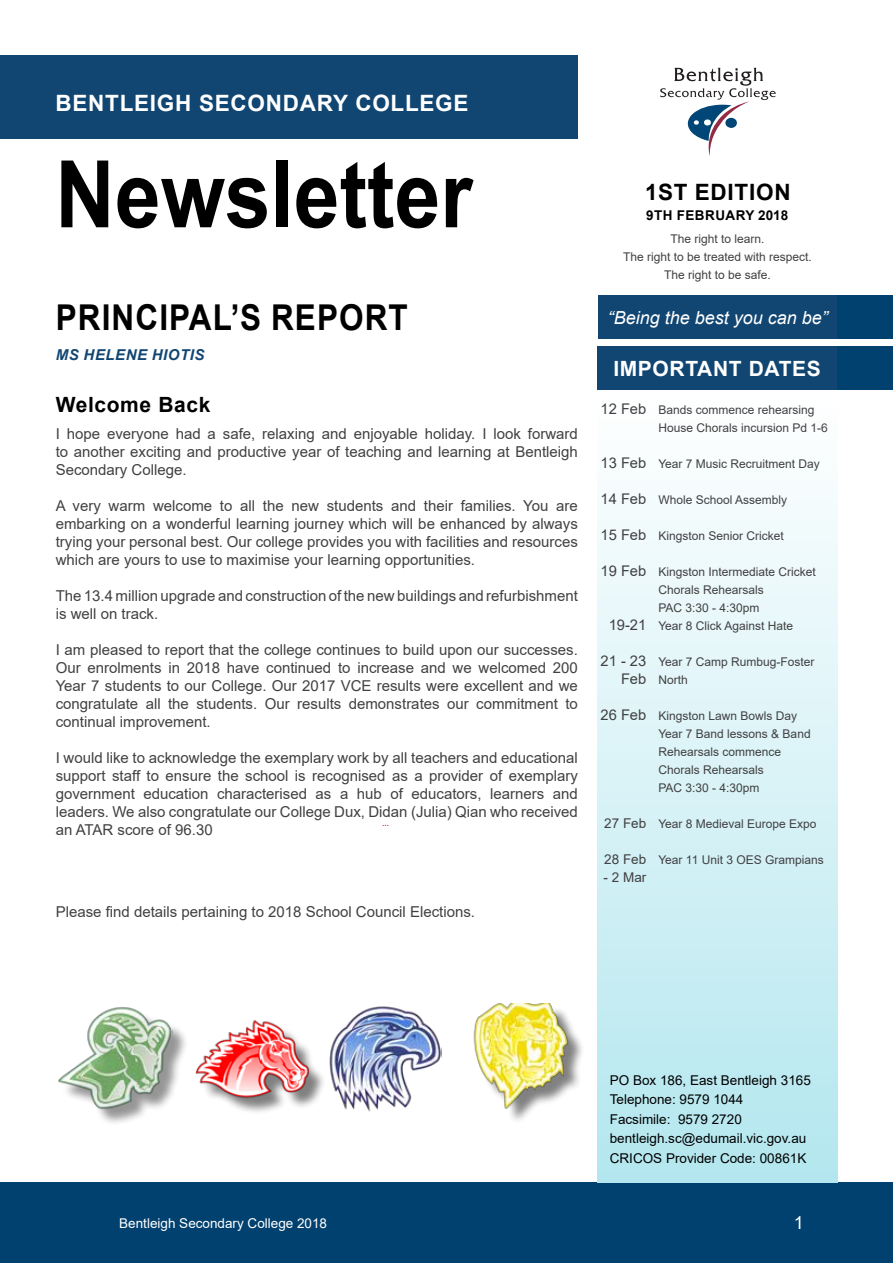
<style>
.page{position:relative;width:893px;height:1263px;background:#fff}
.page>*{position:absolute;margin:0;border:0;box-sizing:border-box;transform-origin:0 0}
.t1{font:700 93.3px "Arial";color:#000;scale:.88 1}
.t2{font:700 35.55px "Arial";letter-spacing:.035em;color:#000;scale:.88 1}
.t3{font:700 22.5px "Arial";letter-spacing:.035em;color:#fff}
.t4{font:700 22.5px "Arial";letter-spacing:.035em;color:#000}
.t5{font:700 21px "Arial";letter-spacing:.03em;color:#fff}
.t6{font:700 21px "Arial";letter-spacing:.03em;color:#000}
.t7{font:italic 18px "Arial";color:#fff}
.t8{font:18px "Arial";color:#fff}
.t9{font:15px/18px "Arial";color:#414042;text-align:justify}
.t10{font:italic 700 15px "Arial";letter-spacing:.035em;color:#114672}
.t11{font:14.7px/18px "Arial";color:#414042;text-align:right}
.t12{font:13.5px/19.5px "Arial";color:#000}
.t13{font:13.5px "Arial";color:#fff}
.t14{font:700 13.5px "Arial";letter-spacing:.035em;color:#000}
.t15{font:13.5px "Arial";color:#414042}
.t16{font:12px/18px "Arial";color:#414042}
.s1{font-size:14.7px}
.s2{font-size:13.5px}
</style>
<div class="page">
<div style="left:0;top:1182px;width:446px;height:81px;background:#00416f"></div>
<div style="left:446px;top:1182px;width:447px;height:81px;background:#00416f"></div>
<div style="left:598px;top:390px;width:240px;height:792px;background:linear-gradient(to bottom,#fff,#b3e6ef)"></div>
<div style="left:597px;top:347px;width:240px;height:43px;background:#114672"></div>
<div style="left:598px;top:296px;width:240px;height:43px;background:#114672"></div>
<svg style="left:660px;top:67px;width:116px;height:89px"></svg>
<div style="left:0;top:55px;width:578px;height:84px;background:#114672"></div>
<div style="left:837px;top:296px;width:56px;height:43px;background:#00416f"></div>
<div style="left:837px;top:347px;width:56px;height:43px;background:#00416f"></div>
<div style="left:62px;top:1010px;width:127px;height:116px;background:#000;opacity:.5"></div>
<img style="left:58px;top:1007px;width:114px;height:111px">
<div style="left:199px;top:1024px;width:127px;height:91px;background:#000;opacity:.5"></div>
<img style="left:195px;top:1020px;width:115px;height:95px">
<img style="left:329px;top:1006px;width:112px;height:106px">
<div style="left:477px;top:1006px;width:109px;height:119px;background:#000;opacity:.5"></div>
<img style="left:473px;top:1003px;width:104px;height:109px">
<h3 class="t3" style="left:55px;top:87px;width:415px">BENTLEIGH SECONDARY COLLEGE</h3>
<h1 class="t1" style="left:55px;top:129px;width:476px">Newsletter</h1>
<h2 class="t2" style="left:56px;top:292px;width:401px">PRINCIPAL’S REPORT</h2>
<p class="t10" style="left:56px;top:345px;width:150px">MS HELENE HIOTIS</p>
<h3 class="t6" style="left:56px;top:390px;width:156px">Welcome Back</h3>
<p class="t9" style="left:56px;top:424px;width:524px">I hope everyone had a safe, relaxing and enjoyable holiday. I look forward to another exciting and productive year of teaching and learning at Bentleigh Secondary College.</p>
<p class="t9" style="left:56px;top:496px;width:524px">A very warm welcome to all the new students and their families. You are embarking on a wonderful learning journey which will be enhanced by always trying your personal best. Our college provides you with facilities and resources which are yours to use to maximise your learning opportunities.</p>
<p class="t9" style="left:56px;top:586px;width:524px">The 13.4 million upgrade and construction of the new buildings and refurbishment is well on track.</p>
<p class="t9" style="left:56px;top:640px;width:524px">I am pleased to report that the college continues to build upon our successes.<br>Our enrolments in 2018 have continued to increase and we welcomed 200<br>Year 7 students to our College. Our 2017 VCE results were excellent and we congratulate all the students. Our results demonstrates our commitment to continual improvement.</p>
<p class="t9" style="left:56px;top:748px;width:524px">I would like to acknowledge the exemplary work by all teachers and educational support staff to ensure the school is recognised as a provider of exemplary government education characterised as a hub of educators, learners and leaders. We also congratulate our College Dux, Didan (Julia) Qian who received an ATAR score of 96.30</p>
<p class="t9" style="left:56px;top:902px;width:421px">Please find details pertaining to 2018 School Council Elections.</p>
<h3 class="t4" style="left:645px;top:176px;width:147px">1ST EDITION</h3>
<p class="t14" style="left:646px;top:206px;width:144px">9TH FEBRUARY 2018</p>
<p class="t16" style="left:623px;top:230px;width:190px;text-align:center">The right to learn.<br>The right to be treated with respect.<br>The right to be safe.</p>
<p class="t7" style="left:608px;top:306px;width:222px">“Being the best you can be”</p>
<h3 class="t5" style="left:613px;top:354px;width:209px">IMPORTANT DATES</h3>
<p class="t16" style="left:658px;top:401px;width:171px;text-indent:-58px"><span class="s1">12 Feb</span> Bands commence rehearsing<br>House Chorals incursion Pd 1-6</p>
<p class="t16" style="left:601px;top:455px;width:221px"><span class="s1">13 Feb</span> Year 7 Music Recruitment Day</p>
<p class="t16" style="left:601px;top:491px;width:188px"><span class="s1">14 Feb</span> Whole School Assembly</p>
<p class="t16" style="left:601px;top:527px;width:185px"><span class="s1">15 Feb</span> Kingston Senior Cricket</p>
<p class="t11" style="left:601px;top:562px;width:47px">19 Feb</p>
<p class="t16" style="left:658px;top:563px;width:159px">Kingston Intermediate Cricket<br>Chorals Rehearsals<br>PAC 3:30 - 4:30pm<br>Year 8 Click Against Hate</p>
<p class="t11" style="left:609px;top:616px;width:39px">19-21</p>
<p class="t11" style="left:601px;top:652px;width:47px">21 - 23<br>Feb</p>
<p class="t16" style="left:658px;top:653px;width:158px">Year 7 Camp Rumbug-Foster<br>North</p>
<p class="t16" style="left:658px;top:707px;width:154px;text-indent:-58px"><span class="s1">26 Feb</span> Kingston Lawn Bowls Day<br>Year 7 Band lessons &amp; Band<br>Rehearsals commence<br>Chorals Rehearsals<br>PAC 3:30 - 4:30pm</p>
<p class="t16" style="left:604px;top:815px;width:214px"><span class="s2">27 Feb</span> Year 8 Medieval Europe Expo</p>
<p class="t15" style="left:604px;top:850px;width:44px">28 Feb</p>
<p class="t15" style="left:604px;top:868px;width:44px">- 2 Mar</p>
<p class="t16" style="left:658px;top:851px;width:167px">Year 11 Unit 3 OES Grampians</p>
<p class="t12" style="left:610px;top:1070px;width:203px">PO Box 186, East Bentleigh 3165<br>Telephone: 9579 1044<br>Facsimile: 9579 2720 bentleigh.sc@edumail.vic.gov.au<br>CRICOS Provider Code: 00861K</p>
<p class="t13" style="left:119px;top:1213px;width:209px">Bentleigh Secondary College 2018</p>
<p class="t8" style="left:794px;top:1210px;width:12px">1</p>
</div>
